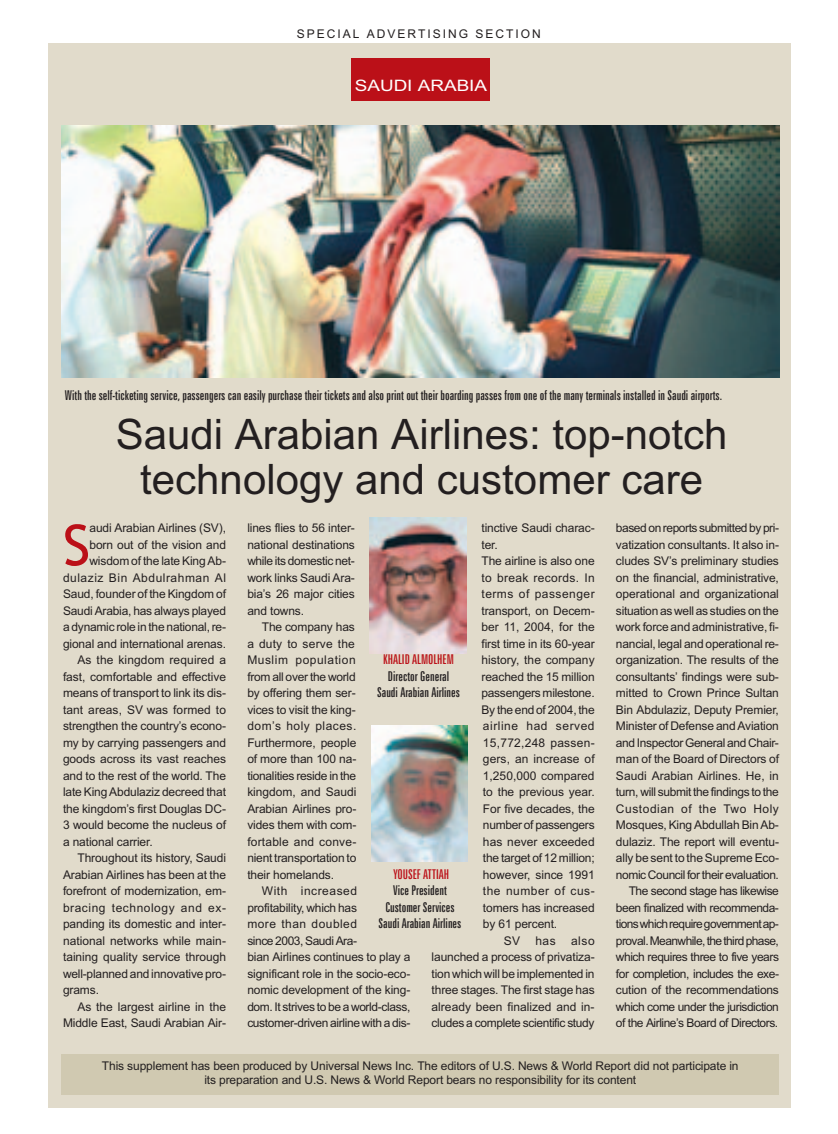
<style>
.page{position:relative;width:838px;height:1134px;background:#fff}
.page>*{position:absolute;margin:0;border:0;box-sizing:border-box;transform-origin:0 0}
.t1{font:56.55px "Trebuchet MS";color:#bb1018}
.t2{font:42px/45px "Arial MS";color:#231f20;text-align:center}
.t3{font:15.75px "Arial MS";color:#fff;scale:1.2 1}
.t4{font:extra-condensed 13.5px/16.5px "Zurich BT";color:#231f20;text-align:center}
.t5{font:12px/16.5px "Arial MS";letter-spacing:-.01em;color:#231f20;text-align:center}
.t6{font:12px "Arial MS";letter-spacing:.045em;color:#231f20}
.t7{font:12px "Arial MS";letter-spacing:-.03em;color:#231f20}
.t8{font:12px "Arial MS";letter-spacing:.04em;color:#231f20}
.t9{font:12px "Arial MS";letter-spacing:.01em;color:#231f20}
.t10{font:12px "Arial MS";letter-spacing:.015em;color:#231f20}
.t11{font:12px "Arial MS";letter-spacing:.165em;color:#231f20}
.t12{font:12px "Arial MS";letter-spacing:-.035em;color:#231f20}
.t13{font:12px "Arial MS";letter-spacing:.025em;color:#231f20}
.t14{font:12px "Arial MS";letter-spacing:.02em;color:#231f20}
.s1{color:#bb1018}
</style>
<div class="page">
<img style="left:48px;top:43px;width:743px;height:1065px">
<p class="t11" style="left:297px;top:29px;width:245px">SPECIAL ADVERTISING SECTION</p>
<p class="t3" style="left:355px;top:79px;width:112px">SAUDI ARABIA</p>
<p class="t4" style="left:65px;top:388px;width:658px">With the self-ticketing service, passengers can easily purchase their tickets and also print out their boarding passes from one of the many terminals installed in Saudi airports.</p>
<p class="t2" style="left:116px;top:416px;width:613px">Saudi Arabian Airlines: top-notch technology and customer care</p>
<p class="t1" style="left:63px;top:524px;width:29px">S</p>
<p class="t5" style="left:89px;top:521px;width:138px">audi Arabian Airlines (SV),</p>
<p class="t5" style="left:89px;top:537px;width:138px">born out of the vision and</p>
<p class="t5" style="left:89px;top:554px;width:138px">wisdom of the late King Ab-</p>
<p class="t6" style="left:63px;top:573px;width:164px">dulaziz Bin Abdulrahman Al</p>
<p class="t5" style="left:63px;top:587px;width:164px">Saud, founder of the Kingdom of</p>
<p class="t5" style="left:63px;top:603px;width:164px">Saudi Arabia, has always played</p>
<p class="t5" style="left:63px;top:620px;width:164px">a dynamic role in the national, re-</p>
<p class="t5" style="left:63px;top:636px;width:164px">gional and international arenas.</p>
<p class="t9" style="left:77px;top:656px;width:150px">As the kingdom required a</p>
<p class="t5" style="left:63px;top:669px;width:164px">fast, comfortable and effective</p>
<p class="t5" style="left:63px;top:686px;width:164px">means of transport to link its dis-</p>
<p class="t5" style="left:63px;top:702px;width:164px">tant areas, SV was formed to</p>
<p class="t5" style="left:63px;top:719px;width:164px">strengthen the country’s econo-</p>
<p class="t5" style="left:63px;top:735px;width:164px">my by carrying passengers and</p>
<p class="t5" style="left:63px;top:752px;width:164px">goods across its vast reaches</p>
<p class="t5" style="left:63px;top:768px;width:164px">and to the rest of the world. The</p>
<p class="t5" style="left:63px;top:785px;width:164px">late King Abdulaziz decreed that</p>
<p class="t5" style="left:63px;top:801px;width:164px">the kingdom’s first Douglas DC-</p>
<p class="t5" style="left:63px;top:818px;width:164px">3 would become the nucleus of</p>
<p class="t5" style="left:63px;top:834px;width:91px">a national carrier.</p>
<p class="t5" style="left:77px;top:851px;width:150px">Throughout its history, Saudi</p>
<p class="t5" style="left:63px;top:867px;width:164px">Arabian Airlines has been at the</p>
<p class="t5" style="left:63px;top:884px;width:164px">forefront of modernization, em-</p>
<p class="t6" style="left:63px;top:903px;width:164px">bracing technology and ex-</p>
<p class="t5" style="left:63px;top:917px;width:164px">panding its domestic and inter-</p>
<p class="t5" style="left:63px;top:933px;width:164px">national networks while main-</p>
<p class="t5" style="left:63px;top:950px;width:164px">taining quality service through</p>
<p class="t5" style="left:63px;top:966px;width:164px">well-planned and innovative pro-</p>
<p class="t5" style="left:63px;top:983px;width:38px">grams.</p>
<p class="t5" style="left:77px;top:999px;width:150px">As the largest airline in the</p>
<p class="t5" style="left:63px;top:1016px;width:164px">Middle East, Saudi Arabian Air-</p>
<p class="t5" style="left:247px;top:521px;width:109px">lines flies to 56 inter-</p>
<p class="t5" style="left:247px;top:537px;width:109px">national destinations</p>
<p class="t7" style="left:247px;top:557px;width:109px">while its domestic net-</p>
<p class="t5" style="left:247px;top:570px;width:109px">work links Saudi Ara-</p>
<p class="t5" style="left:247px;top:587px;width:109px">bia’s 26 major cities</p>
<p class="t5" style="left:247px;top:603px;width:58px">and towns.</p>
<p class="t5" style="left:262px;top:620px;width:95px">The company has</p>
<p class="t10" style="left:247px;top:639px;width:109px">a duty to serve the</p>
<p class="t6" style="left:247px;top:656px;width:110px">Muslim population</p>
<p class="t5" style="left:247px;top:669px;width:110px">from all over the world</p>
<p class="t5" style="left:247px;top:686px;width:110px">by offering them ser-</p>
<p class="t5" style="left:247px;top:702px;width:110px">vices to visit the king-</p>
<p class="t8" style="left:247px;top:722px;width:110px">dom’s holy places.</p>
<p class="t5" style="left:247px;top:735px;width:110px">Furthermore, people</p>
<p class="t5" style="left:247px;top:752px;width:110px">of more than 100 na-</p>
<p class="t5" style="left:247px;top:768px;width:110px">tionalities reside in the</p>
<p class="t5" style="left:247px;top:785px;width:110px">kingdom, and Saudi</p>
<p class="t5" style="left:247px;top:801px;width:110px">Arabian Airlines pro-</p>
<p class="t5" style="left:247px;top:818px;width:110px">vides them with com-</p>
<p class="t10" style="left:247px;top:837px;width:110px">fortable and conve-</p>
<p class="t5" style="left:247px;top:851px;width:110px">nient transportation to</p>
<p class="t5" style="left:247px;top:867px;width:88px">their homelands.</p>
<p class="t6" style="left:262px;top:887px;width:97px">With increased</p>
<p class="t5" style="left:247px;top:900px;width:111px">profitability, which has</p>
<p class="t8" style="left:247px;top:920px;width:111px">more than doubled</p>
<p class="t12" style="left:247px;top:936px;width:111px">since 2003, Saudi Ara-</p>
<p class="t5" style="left:247px;top:950px;width:164px">bian Airlines continues to play a</p>
<p class="t5" style="left:247px;top:966px;width:164px">significant role in the socio-eco-</p>
<p class="t5" style="left:247px;top:983px;width:164px">nomic development of the king-</p>
<p class="t7" style="left:247px;top:1002px;width:164px">dom. It strives to be a world-class,</p>
<p class="t7" style="left:247px;top:1019px;width:164px">customer-driven airline with a dis-</p>
<p class="t5" style="left:481px;top:521px;width:115px">tinctive Saudi charac-</p>
<p class="t5" style="left:481px;top:537px;width:18px">ter.</p>
<p class="t5" style="left:481px;top:554px;width:115px">The airline is also one</p>
<p class="t13" style="left:481px;top:573px;width:115px">to break records. In</p>
<p class="t8" style="left:481px;top:590px;width:115px">terms of passenger</p>
<p class="t5" style="left:481px;top:603px;width:115px">transport, on Decem-</p>
<p class="t5" style="left:481px;top:620px;width:115px">ber 11, 2004, for the</p>
<p class="t5" style="left:481px;top:636px;width:115px">first time in its 60-year</p>
<p class="t5" style="left:481px;top:653px;width:115px">history, the company</p>
<p class="t5" style="left:481px;top:669px;width:115px">reached the 15 million</p>
<p class="t5" style="left:481px;top:686px;width:115px">passengers milestone.</p>
<p class="t5" style="left:481px;top:702px;width:115px">By the end of 2004, the</p>
<p class="t6" style="left:483px;top:722px;width:113px">airline had served</p>
<p class="t14" style="left:483px;top:738px;width:113px">15,772,248 passen-</p>
<p class="t9" style="left:483px;top:755px;width:113px">gers, an increase of</p>
<p class="t5" style="left:483px;top:768px;width:113px">1,250,000 compared</p>
<p class="t5" style="left:483px;top:785px;width:113px">to the previous year.</p>
<p class="t5" style="left:483px;top:801px;width:113px">For five decades, the</p>
<p class="t5" style="left:483px;top:818px;width:113px">number of passengers</p>
<p class="t5" style="left:483px;top:834px;width:113px">has never exceeded</p>
<p class="t5" style="left:483px;top:851px;width:113px">the target of 12 million;</p>
<p class="t5" style="left:483px;top:867px;width:113px">however, since 1991</p>
<p class="t8" style="left:483px;top:887px;width:113px">the number of cus-</p>
<p class="t5" style="left:483px;top:900px;width:113px">tomers has increased</p>
<p class="t5" style="left:483px;top:917px;width:76px">by 61 percent.</p>
<p class="t5" style="left:503px;top:933px;width:18px">SV</p>
<p class="t5" style="left:535px;top:933px;width:22px">has</p>
<p class="t4" style="left:377px;top:652px;width:84px"><span class="s1">KHALID ALMOLHEM<br></span>Director General<br>Saudi Arabian Airlines</p>
<p class="t4" style="left:378px;top:867px;width:84px"><span class="s1">YOUSEF ATTIAH<br></span>Vice President<br>Customer Services<br>Saudi Arabian Airlines</p>
<p class="t5" style="left:431px;top:933px;width:164px;text-align:justify;text-indent:139px">also launched a process of privatiza&shy;tion which will be implemented in three stages. The first stage has already been finalized and in&shy;cludes a complete scientific study</p>
<p class="t5" style="left:616px;top:521px;width:164px;text-align:right">based on reports submitted by pri&shy;vatization consultants. It also in&shy;cludes SV’s preliminary studies on the financial, administrative, operational and organizational situation as well as studies on the work force and administrative, fi&shy;nancial, legal and operational re&shy;organization. The results of the consultants’ findings were sub&shy;mitted to Crown Prince Sultan Bin Abdulaziz, Deputy Premier, Minister of Defense and Aviation and Inspector General and Chair&shy;man of the Board of Directors of Saudi Arabian Airlines. He, in turn, will submit the findings to the Custodian of the Two Holy Mosques, King Abdullah Bin Ab&shy;dulaziz. The report will eventu&shy;ally be sent to the Supreme Eco&shy;nomic Council for their evaluation.<br>The second stage has likewise been finalized with recommenda&shy;tions which require government ap&shy;proval. Meanwhile, the third phase, which requires three to five years for completion, includes the exe&shy;cution of the recommendations which come under the jurisdiction of the Airline’s Board of Directors.</p>
<p class="t5" style="left:102px;top:1060px;width:638px;line-height:14.2px">This supplement has been produced by Universal News Inc. The editors of U.S. News &amp; World Report did not participate in its preparation and U.S. News &amp; World Report bears no responsibility for its content</p>
</div>
